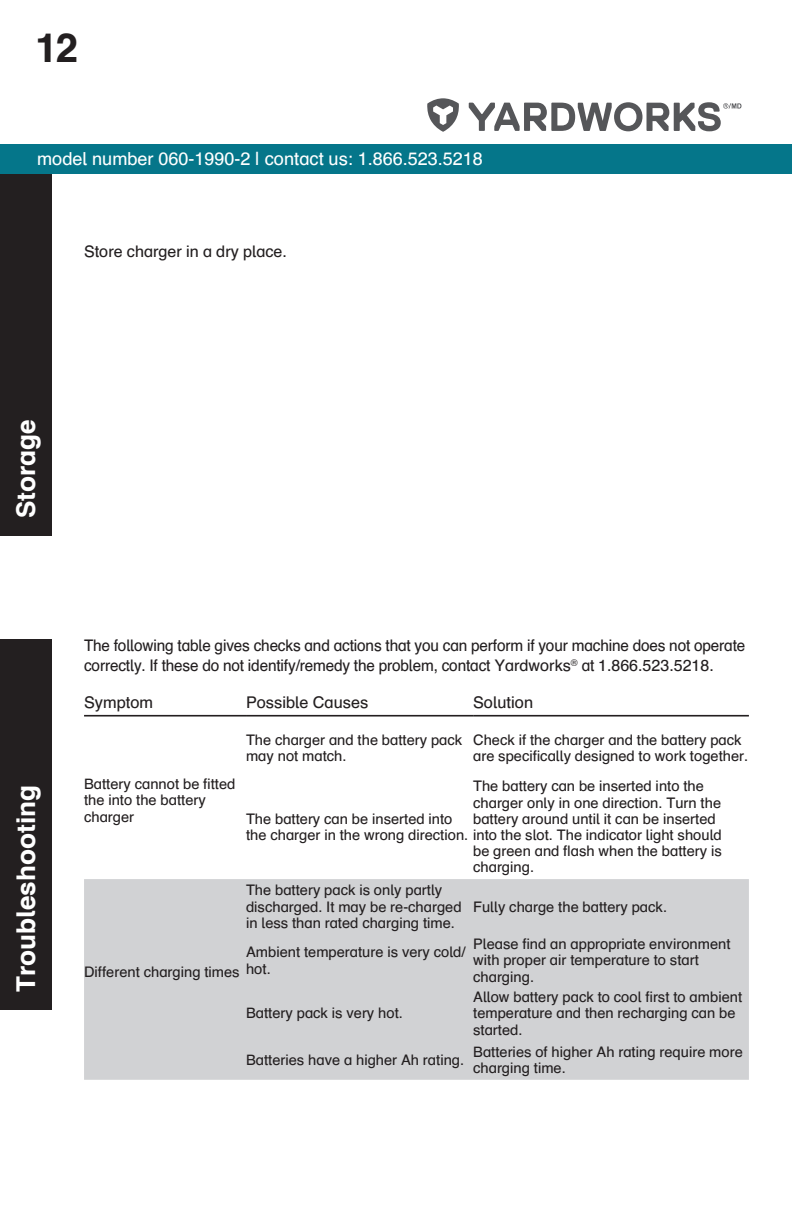
<style>
.page{position:relative;width:792px;height:1224px;background:#fff}
.page>*{position:absolute;margin:0;border:0;box-sizing:border-box;transform-origin:0 0}
.t1{font:700 40px "Schulbuch Nord";color:#231f20}
.t2{font:700 26px "Schulbuch Nord";color:#fff}
.t3{font:18px "Schulbuch Nord";color:#fff}
.t4{font:16.2px "Schulbuch Nord";color:#231f20}
.t5{font:16px/20px "Schulbuch Nord";letter-spacing:-.01em;color:#231f20;scale:.95 1}
.t6{font:16px "Schulbuch Nord";letter-spacing:-.01em;color:#231f20}
.t7{font:14.6px/16.2px "Schulbuch Nord";color:#231f20}
</style>
<div class="page">
<div style="left:0;top:166px;width:52px;height:370px;background:#231f20"></div>
<div style="left:0;top:144px;width:792px;height:29px;background:#05768a"></div>
<svg style="left:427px;top:98px;width:32px;height:34px"></svg>
<svg style="left:469px;top:102px;width:272px;height:29px"></svg>
<div style="left:0;top:640px;width:51px;height:370px;background:#231f20"></div>
<div style="left:84px;top:879px;width:665px;height:201px;background:#d1d2d4"></div>
<svg style="left:84px;top:714px;width:665px;height:1px"></svg>
<hr style="left:84px;top:715px;width:162px;height:2px;background:#231f20">
<hr style="left:246px;top:715px;width:227px;height:2px;background:#231f20">
<hr style="left:473px;top:715px;width:276px;height:2px;background:#231f20">
<h1 class="t1" style="left:35px;top:22px;width:44px">12</h1>
<p class="t3" style="left:37px;top:147px;width:447px">model number 060-1990-2 | contact us: 1.866.523.5218</p>
<p class="t6" style="left:84px;top:241px;width:204px">Store charger in a dry place.</p>
<h2 class="t2" style="left:9px;top:518px;width:100px;rotate:-90deg">Storage</h2>
<h2 class="t2" style="left:9px;top:992px;width:209px;rotate:-90deg">Troubleshooting</h2>
<p class="t5" style="left:84px;top:635px;width:698px">The following table gives checks and actions that you can perform if your machine does not operate correctly. If these do not identify/remedy the problem, contact Yardworks<sup>®</sup> at 1.866.523.5218.</p>
<p class="t4" style="left:84px;top:692px;width:71px">Symptom</p>
<p class="t4" style="left:246px;top:692px;width:124px">Possible Causes</p>
<p class="t4" style="left:473px;top:692px;width:62px">Solution</p>
<p class="t7" style="left:84px;top:776px;width:153px">Battery cannot be fitted the into the battery charger</p>
<p class="t7" style="left:246px;top:731px;width:218px">The charger and the battery pack may not match.</p>
<p class="t7" style="left:473px;top:731px;width:277px">Check if the charger and the battery pack are specifically designed to work together.</p>
<p class="t7" style="left:473px;top:778px;width:249px">The battery can be inserted into the charger only in one direction. Turn the battery around until it can be inserted</p>
<p class="t7" style="left:473px;top:843px;width:250px">be green and flash when the battery is charging.</p>
<p class="t7" style="left:246px;top:810px;width:477px">The battery can be inserted into<br>the charger in the wrong direction. into the slot. The indicator light should</p>
<p class="t7" style="left:246px;top:882px;width:217px">The battery pack is only partly discharged. It may be re-charged in less than rated charging time.</p>
<p class="t7" style="left:473px;top:898px;width:195px">Fully charge the battery pack.</p>
<p class="t7" style="left:246px;top:944px;width:221px">Ambient temperature is very cold/ hot.</p>
<p class="t7" style="left:473px;top:936px;width:259px">Please find an appropriate environment with proper air temperature to start charging.</p>
<p class="t7" style="left:246px;top:1005px;width:158px">Battery pack is very hot.</p>
<p class="t7" style="left:84px;top:963px;width:157px">Different charging times</p>
<p class="t7" style="left:473px;top:989px;width:271px">Allow battery pack to cool first to ambient temperature and then recharging can be started.</p>
<p class="t7" style="left:246px;top:1051px;width:220px">Batteries have a higher Ah rating.</p>
<p class="t7" style="left:473px;top:1043px;width:271px">Batteries of higher Ah rating require more charging time.</p>
</div>
